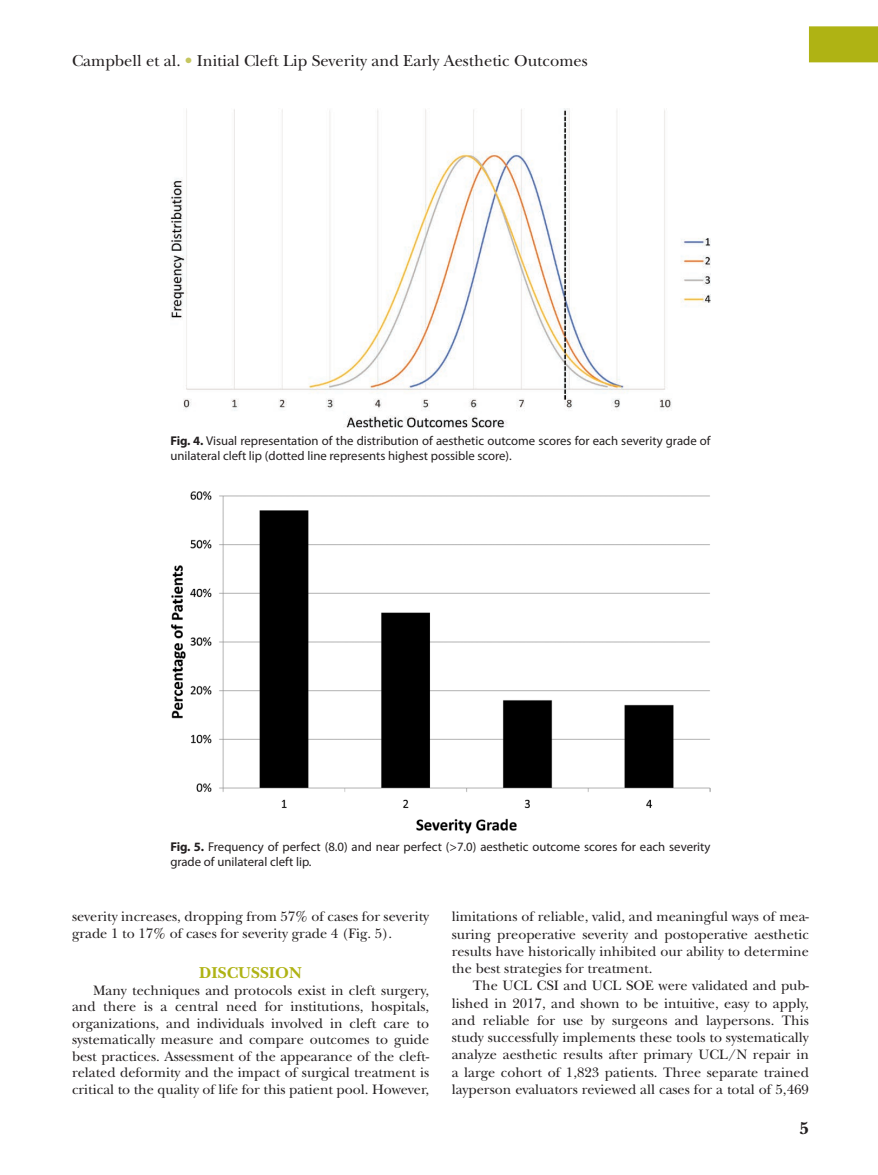
<style>
.page{position:relative;width:878px;height:1175px;background:#fff}
.page>*{position:absolute;margin:0;border:0;box-sizing:border-box;transform-origin:0 0}
.t1{font:700 18px "New Baskerville";color:#231f20}
.t2{font:16.5px "New Baskerville";color:#231f20}
.t3{font:700 16.5px "New Baskerville";color:#afb314}
.t4{font:14.25px/17.2px "New Baskerville";color:#231f20;text-align:justify}
.t5{font:12.75px/15px "Myriad Pro";color:#231f20}
.s1{color:#c5c660}
.s2{font-weight:700}
</style>
<div class="page">
<div style="left:808px;top:26px;width:70px;height:36px;background:#afb314"></div>
<img style="left:170px;top:108px;width:540px;height:319px">
<img style="left:171px;top:491px;width:539px;height:342px">
<p class="t2" style="left:72px;top:51px;width:517px">Campbell et al. <span class="s1">•</span> Initial Cleft Lip Severity and Early Aesthetic Outcomes</p>
<p class="t5" style="left:170px;top:432px;width:542px"><span class="s2">Fig. 4.</span> Visual representation of the distribution of aesthetic outcome scores for each severity grade of unilateral cleft lip (dotted line represents highest possible score).</p>
<p class="t5" style="left:170px;top:839px;width:541px"><span class="s2">Fig. 5.</span> Frequency of perfect (8.0) and near perfect (&gt;7.0) aesthetic outcome scores for each severity grade of unilateral cleft lip.</p>
<p class="t4" style="left:72px;top:908px;width:358px;line-height:16.5px">severity increases, dropping from 57% of cases for severity grade 1 to 17% of cases for severity grade 4 (Fig. 5).</p>
<p class="t3" style="left:199px;top:963px;width:104px">DISCUSSION</p>
<p class="t4" style="left:72px;top:982px;width:359px;line-height:16.5px;text-indent:21px">Many techniques and protocols exist in cleft surgery, and there is a central need for institutions, hospitals, organizations, and individuals involved in cleft care to systematically measure and compare outcomes to guide best practices. Assessment of the appearance of the cleft&shy;related deformity and the impact of surgical treatment is critical to the quality of life for this patient pool. However,</p>
<p class="t4" style="left:452px;top:908px;width:359px">limitations of reliable, valid, and meaningful ways of mea&shy;suring preoperative severity and postoperative aesthetic results have historically inhibited our ability to determine the best strategies for treatment.</p>
<p class="t4" style="left:452px;top:977px;width:359px;text-indent:21px">The UCL CSI and UCL SOE were validated and pub&shy;lished in 2017, and shown to be intuitive, easy to apply, and reliable for use by surgeons and laypersons. This study successfully implements these tools to systematically analyze aesthetic results after primary UCL/N repair in a large cohort of 1,823 patients. Three separate trained layperson evaluators reviewed all cases for a total of 5,469</p>
<p class="t1" style="left:799px;top:1118px;width:11px">5</p>
</div>
